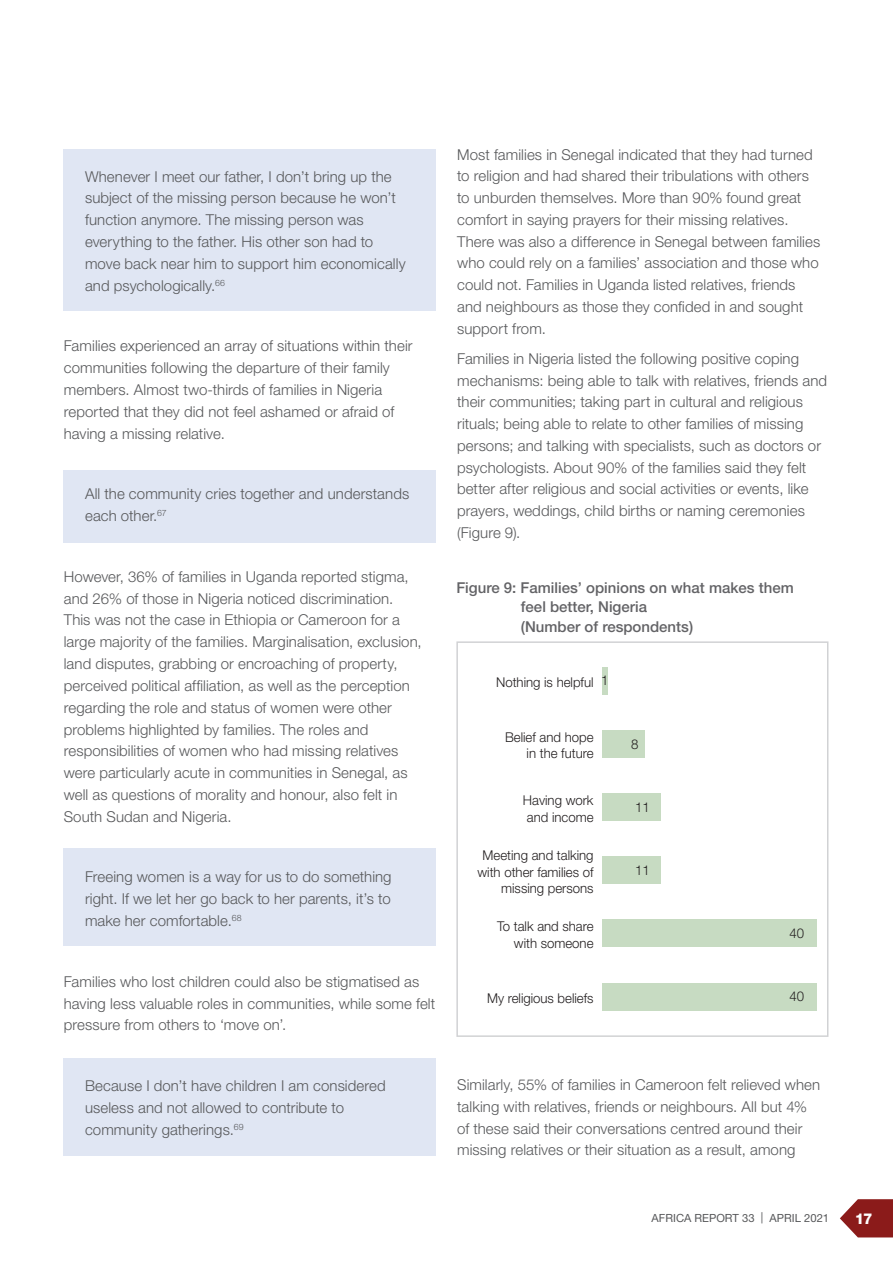
<style>
.page{position:relative;width:893px;height:1263px;background:#fff}
.page>*{position:absolute;margin:0;border:0;box-sizing:border-box;transform-origin:0 0}
.BODY{font:300 15px/21.8px "Helvetica Neue LT Std";letter-spacing:.005em;color:#57585a}
.Figure_title{font:500 15px "Helvetica Neue LT Std";color:#636366}
.t1{font:800 15px "Helvetica Neue LT Std";color:#fff}
.RECOMMEND_BODY{font:300 13.5px/16.5px "Helvetica Neue LT Std";color:#231f20;text-align:right}
.t2{font:11.25px "Helvetica Neue LT Std";color:#57585a}
</style>
<div class="page">
<svg style="left:840px;top:1199px;width:53px;height:38px"></svg>
<div style="left:64px;top:150px;width:372px;height:161px;background:#e0e6f3"></div>
<div style="left:64px;top:470px;width:372px;height:72px;background:#e0e6f3"></div>
<div style="left:64px;top:848px;width:372px;height:98px;background:#e0e6f3"></div>
<div style="left:64px;top:1058px;width:372px;height:98px;background:#e0e6f3"></div>
<div style="left:456px;top:641px;width:372px;height:396px;border:2px solid #d1d2d4"></div>
<div style="left:602px;top:667px;width:6px;height:27px;background:#c7dbc2"></div>
<div style="left:602px;top:730px;width:43px;height:28px;background:#c7dbc2"></div>
<div style="left:602px;top:793px;width:59px;height:28px;background:#c7dbc2"></div>
<div style="left:602px;top:919px;width:214px;height:28px;background:#c7dbc2"></div>
<div style="left:602px;top:983px;width:214px;height:27px;background:#c7dbc2"></div>
<div style="left:602px;top:856px;width:59px;height:28px;background:#c7dbc2"></div>
<p class="BODY" style="left:85px;top:165px;width:322px">Whenever I meet our father, I don’t bring up the subject of the missing person because he won’t function anymore. The missing person was everything to the father. His other son had to move back near him to support him economically and psychologically.<sup>66</sup></p>
<p class="BODY" style="left:64px;top:335px;width:350px">Families experienced an array of situations within their communities following the departure of their family members. Almost two-thirds of families in Nigeria reported that they did not feel ashamed or afraid of having a missing relative.</p>
<p class="BODY" style="left:85px;top:483px;width:326px">All the community cries together and understands each other.<sup>67</sup></p>
<p class="BODY" style="left:64px;top:565px;width:359px">However, 36% of families in Uganda reported stigma, and 26% of those in Nigeria noticed discrimination.<br>This was not the case in Ethiopia or Cameroon for a large majority of the families. Marginalisation, exclusion, land disputes, grabbing or encroaching of property, perceived political affiliation, as well as the perception regarding the role and status of women were other problems highlighted by families. The roles and responsibilities of women who had missing relatives were particularly acute in communities in Senegal, as well as questions of morality and honour, also felt in South Sudan and Nigeria.</p>
<p class="BODY" style="left:85px;top:866px;width:308px;text-align:justify">Freeing women is a way for us to do something right. If we let her go back to her parents, it’s to make her comfortable.<sup>68</sup></p>
<p class="BODY" style="left:64px;top:970px;width:373px">Families who lost children could also be stigmatised as having less valuable roles in communities, while some felt pressure from others to ‘move on’.</p>
<p class="BODY" style="left:85px;top:1074px;width:302px">Because I don’t have children I am considered useless and not allowed to contribute to community gatherings.<sup>69</sup></p>
<p class="BODY" style="left:457px;top:143px;width:365px">Most families in Senegal indicated that they had turned to religion and had shared their tribulations with others to unburden themselves. More than 90% found great comfort in saying prayers for their missing relatives.<br>There was also a difference in Senegal between families who could rely on a families’ association and those who could not. Families in Uganda listed relatives, friends and neighbours as those they confided in and sought support from.</p>
<p class="BODY" style="left:457px;top:347px;width:372px">Families in Nigeria listed the following positive coping mechanisms: being able to talk with relatives, friends and their communities; taking part in cultural and religious rituals; being able to relate to other families of missing persons; and talking with specialists, such as doctors or psychologists. About 90% of the families said they felt better after religious and social activities or events, like prayers, weddings, child births or naming ceremonies (Figure 9).</p>
<p class="Figure_title" style="left:456px;top:578px;width:339px">Figure 9: Families’ opinions on what makes them</p>
<p class="Figure_title" style="left:521px;top:598px;width:128px">feel better, Nigeria</p>
<p class="Figure_title" style="left:521px;top:617px;width:174px">(Number of respondents)</p>
<p class="RECOMMEND_BODY" style="left:496px;top:674px;width:99px">Nothing is helpful</p>
<p class="RECOMMEND_BODY" style="left:601px;top:672px;width:9px">1</p>
<p class="RECOMMEND_BODY" style="left:505px;top:729px;width:90px">Belief and hope</p>
<p class="RECOMMEND_BODY" style="left:527px;top:745px;width:68px">in the future</p>
<p class="RECOMMEND_BODY" style="left:523px;top:792px;width:72px">Having work</p>
<p class="RECOMMEND_BODY" style="left:527px;top:808px;width:68px">and income</p>
<p class="RECOMMEND_BODY" style="left:477px;top:847px;width:118px">Meeting and talking with other families of missing persons</p>
<p class="RECOMMEND_BODY" style="left:497px;top:918px;width:98px">To talk and share</p>
<p class="RECOMMEND_BODY" style="left:514px;top:934px;width:81px">with someone</p>
<p class="RECOMMEND_BODY" style="left:631px;top:735px;width:9px">8</p>
<p class="RECOMMEND_BODY" style="left:635px;top:798px;width:16px">11</p>
<p class="RECOMMEND_BODY" style="left:635px;top:861px;width:16px">11</p>
<p class="RECOMMEND_BODY" style="left:789px;top:925px;width:16px">40</p>
<p class="RECOMMEND_BODY" style="left:487px;top:989px;width:108px">My religious beliefs</p>
<p class="RECOMMEND_BODY" style="left:789px;top:988px;width:16px">40</p>
<p class="BODY" style="left:457px;top:1073px;width:365px">Similarly, 55% of families in Cameroon felt relieved when talking with relatives, friends or neighbours. All but 4% of these said their conversations centred around their missing relatives or their situation as a result, among</p>
<p class="t2" style="left:652px;top:1212px;width:179px">AFRICA REPORT 33 | APRIL 2021</p>
<p class="t1" style="left:855px;top:1209px;width:19px">17</p>
</div>
